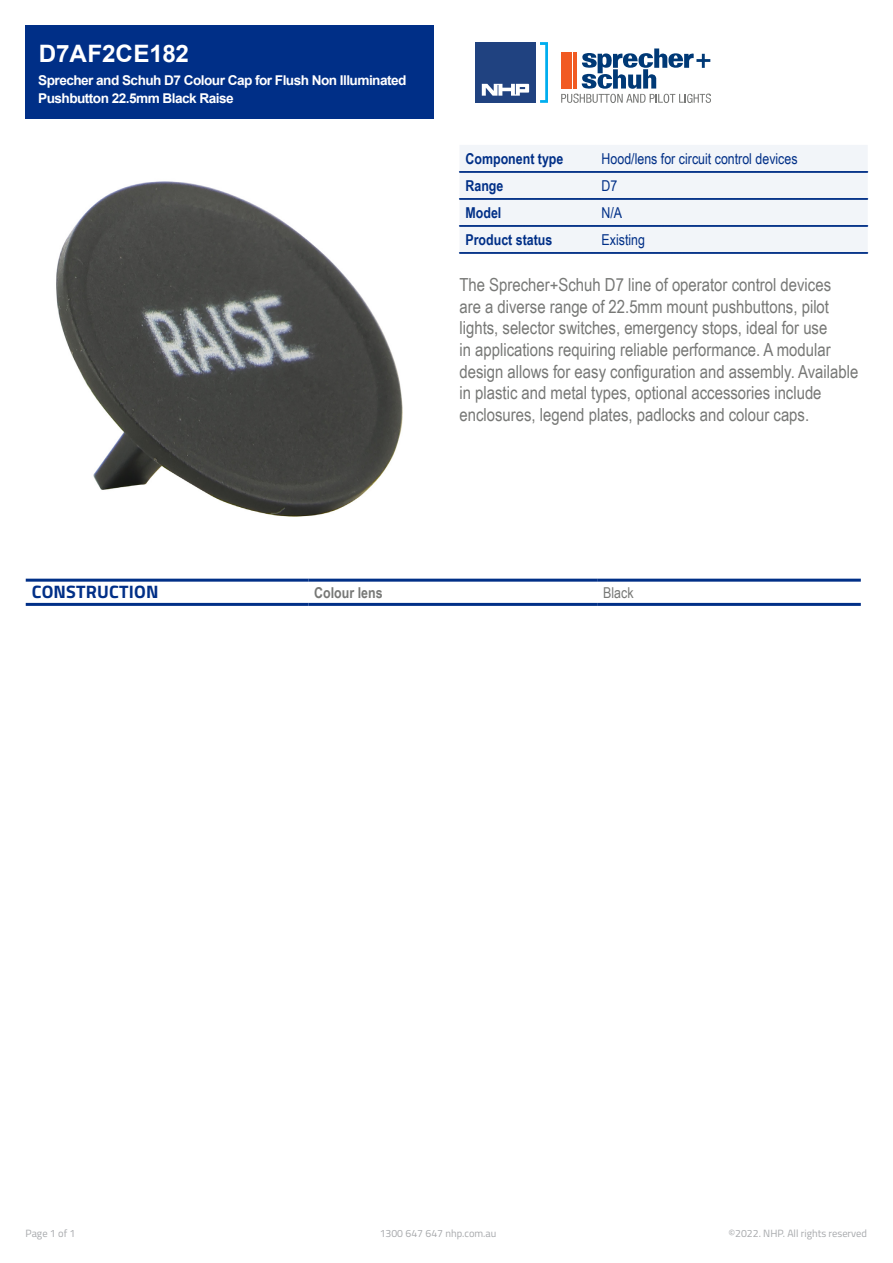
<style>
.page{position:relative;width:893px;height:1263px;background:#fff}
.page>*{position:absolute;margin:0;border:0;box-sizing:border-box;transform-origin:0 0}
.Item_Number{font:700 24px "Arial";color:#fff}
.t1{font:18px/21.6px "Arial Narrow";color:#777876}
.t2{font:700 18px "Titillium";letter-spacing:.01em;color:#002f87}
.t3{font:15px "Arial Narrow";color:#002f87}
.t4{font:700 15px "Arial Narrow";color:#002f87}
.t5{font:700 15px "Arial Narrow";color:#777876}
.t6{font:15px "Arial Narrow";color:#777876}
.Display_Name{font:700 13.5px/18px "Arial";letter-spacing:-.04em;color:#fff}
.t7{font:10.5px "Titillium";color:#a7a9ac}
</style>
<div class="page">
<div style="left:26px;top:26px;width:408px;height:93px;background:#002f87"></div>
<div style="left:475px;top:42px;width:61px;height:61px;background:#204280"></div>
<svg style="left:482px;top:84px;width:47px;height:12px"></svg>
<svg style="left:540px;top:42px;width:8px;height:61px"></svg>
<svg style="left:561px;top:48px;width:150px;height:55px"></svg>
<div style="left:561px;top:52px;width:10px;height:37px;background:#f15a22"></div>
<hr style="left:573px;top:52px;width:4px;height:37px;background:#f15a22">
<hr style="left:26px;top:579px;width:282px;height:3px;background:#002f87">
<hr style="left:308px;top:579px;width:289px;height:3px;background:#002f87">
<hr style="left:597px;top:579px;width:264px;height:3px;background:#002f87">
<hr style="left:26px;top:603px;width:282px;height:3px;background:#002f87">
<hr style="left:308px;top:603px;width:289px;height:3px;background:#002f87">
<hr style="left:597px;top:603px;width:264px;height:3px;background:#002f87">
<img style="left:56px;top:181px;width:347px;height:336px">
<svg style="left:459px;top:145px;width:409px;height:109px"></svg>
<p class="Item_Number" style="left:39px;top:37px;width:152px">D7AF2CE182</p>
<p class="Display_Name" style="left:38px;top:71px;width:370px">Sprecher and Schuh D7 Colour Cap for Flush Non Illuminated<br>Pushbutton 22.5mm Black Raise</p>
<p class="t4" style="left:465px;top:147px;width:99px">Component type</p>
<p class="t3" style="left:602px;top:147px;width:198px">Hood/lens for circuit control devices</p>
<p class="t4" style="left:465px;top:174px;width:39px">Range</p>
<p class="t3" style="left:602px;top:174px;width:17px">D7</p>
<p class="t4" style="left:465px;top:201px;width:37px">Model</p>
<p class="t3" style="left:602px;top:201px;width:22px">N/A</p>
<p class="t4" style="left:465px;top:228px;width:88px">Product status</p>
<p class="t3" style="left:602px;top:228px;width:45px">Existing</p>
<p class="t1" style="left:459px;top:273px;width:400px">The Sprecher+Schuh D7 line of operator control devices<br>are a diverse range of 22.5mm mount pushbuttons, pilot lights, selector switches, emergency stops, ideal for use<br>in applications requiring reliable performance. A modular design allows for easy configuration and assembly. Available in plastic and metal types, optional accessories include enclosures, legend plates, padlocks and colour caps.</p>
<p class="t2" style="left:32px;top:578px;width:128px">CONSTRUCTION</p>
<p class="t5" style="left:314px;top:581px;width:70px">Colour lens</p>
<p class="t6" style="left:603px;top:581px;width:32px">Black</p>
<p class="t7" style="left:26px;top:1226px;width:51px">Page 1 of 1</p>
<p class="t7" style="left:380px;top:1226px;width:118px">1300 647 647 nhp.com.au</p>
<p class="t7" style="left:728px;top:1226px;width:140px">©2022. NHP. All rights reserved</p>
</div>
